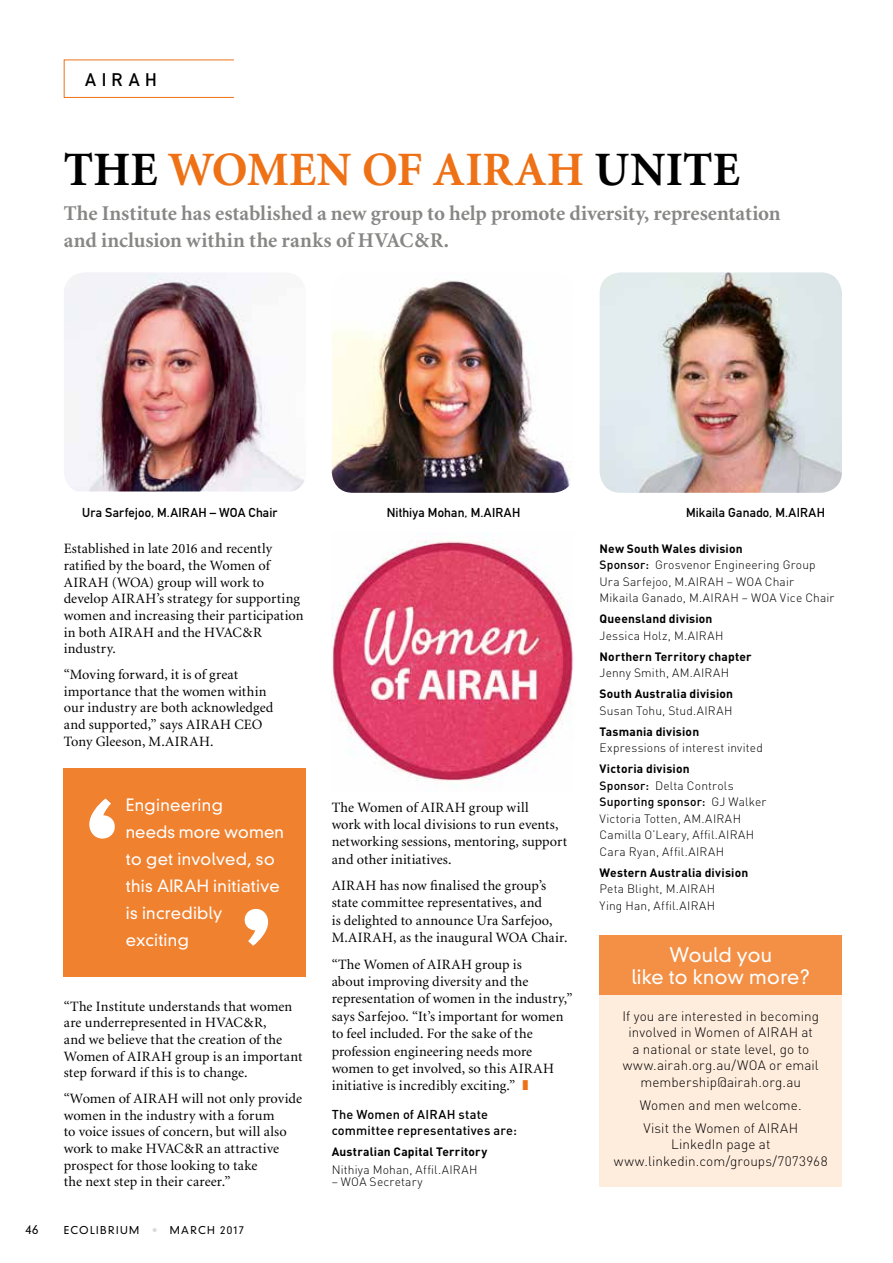
<style>
.page{position:relative;width:893px;height:1263px;background:#fff}
.page>*{position:absolute;margin:0;border:0;box-sizing:border-box;transform-origin:0 0}
.t1{font:700 48px "Minion";letter-spacing:.005em;color:#ee7116}
.t2{font:700 21px/27px "Minion";letter-spacing:-.005em;color:#878786}
.t3{font:300 19.5px/22.5px "DIN Neuzeit Grotesk";letter-spacing:.005em;color:#fff;text-align:center}
.t4{font:18px "DIN Mittelschrift";letter-spacing:.315em;color:#000}
.t5{font:300 16.5px/27px "DIN Neuzeit Grotesk";letter-spacing:.015em;color:#fff}
.t6{font:14.25px/16.6px "Minion";letter-spacing:.005em;color:#000}
.t7{font:300 13.5px/16.5px "DIN";letter-spacing:.01em;color:#000;text-align:center}
.t8{font:12.75px "DIN Mittelschrift";letter-spacing:.01em;color:#000}
.t9{font:500 12.75px/15.9px "DIN";letter-spacing:.01em;color:#000}
.t10{font:300 12px/16.6px "DIN";letter-spacing:.015em;color:#000}
.t11{font:700 12px "DIN";letter-spacing:.015em;color:#000}
.t12{font:300 12px "DIN Neuzeit Grotesk";color:#000}
.t13{font:300 10.5px "DIN Neuzeit Grotesk";letter-spacing:.125em;color:#000}
.s1{color:#000}
.s2{color:#dadada}
.s3{color:#ee7116}
.s4{font-weight:700}
.s5{font-weight:500}
</style>
<div class="page">
<div style="left:64px;top:60px;width:170px;height:38px;border:1px solid #ee7116"></div>
<img style="left:64px;top:273px;width:240px;height:218px">
<img style="left:332px;top:280px;width:238px;height:213px">
<img style="left:600px;top:272px;width:242px;height:221px">
<img style="left:332px;top:541px;width:242px;height:246px">
<div style="left:600px;top:989px;width:242px;height:197px;background:#feecdd"></div>
<div style="left:600px;top:935px;width:242px;height:60px;background:#f39046"></div>
<div style="left:64px;top:768px;width:242px;height:208px;background:#f0812f"></div>
<svg style="left:89px;top:798px;width:26px;height:40px"></svg>
<svg style="left:245px;top:909px;width:23px;height:37px"></svg>
<p class="t4" style="left:85px;top:69px;width:73px">AIRAH</p>
<h1 class="t1" style="left:64px;top:145px;width:677px"><span class="s1">THE</span> WOMEN OF AIRAH <span class="s1">UNITE</span></h1>
<h2 class="t2" style="left:64px;top:201px;width:718px">The Institute has established a new group to help promote diversity, representation and inclusion within the ranks of HVAC&amp;R.</h2>
<p class="t8" style="left:82px;top:505px;width:197px">Ura Sarfejoo, M.AIRAH – WOA Chair</p>
<p class="t8" style="left:387px;top:505px;width:135px">Nithiya Mohan, M.AIRAH</p>
<p class="t8" style="left:686px;top:505px;width:140px">Mikaila Ganado, M.AIRAH</p>
<p class="t6" style="left:64px;top:541px;width:241px">Established in late 2016 and recently ratified by the board, the Women of<br>AIRAH (WOA) group will work to develop AIRAH’s strategy for supporting women and increasing their participation in both AIRAH and the HVAC&amp;R industry.</p>
<p class="t6" style="left:64px;top:667px;width:211px">“Moving forward, it is of great importance that the women within our industry are both acknowledged and supported,” says AIRAH CEO<br>Tony Gleeson, M.AIRAH.</p>
<p class="t5" style="left:126px;top:791px;width:160px">Engineering<br>needs more women to get involved, so this AIRAH initiative is incredibly exciting</p>
<p class="t6" style="left:64px;top:998px;width:240px">“The Institute understands that women are underrepresented in HVAC&amp;R,<br>and we believe that the creation of the Women of AIRAH group is an important step forward if this is to change.</p>
<p class="t6" style="left:64px;top:1091px;width:240px">“Women of AIRAH will not only provide women in the industry with a forum<br>to voice issues of concern, but will also work to make HVAC&amp;R an attractive prospect for those looking to take<br>the next step in their career.”</p>
<p class="t12" style="left:25px;top:1222px;width:14px">46</p>
<p class="t13" style="left:64px;top:1223px;width:182px">ECOLIBRIUM <span class="s2">•</span> MARCH 2017</p>
<p class="t6" style="left:332px;top:799px;width:237px;line-height:17.4px">The Women of AIRAH group will<br>work with local divisions to run events, networking sessions, mentoring, support and other initiatives.</p>
<p class="t6" style="left:332px;top:877px;width:237px;line-height:17.4px">AIRAH has now finalised the group’s state committee representatives, and<br>is delighted to announce Ura Sarfejoo, M.AIRAH, as the inaugural WOA Chair.</p>
<p class="t6" style="left:332px;top:956px;width:243px;line-height:17.4px">“The Women of AIRAH group is<br>about improving diversity and the representation of women in the industry,” says Sarfejoo. “It’s important for women to feel included. For the sake of the profession engineering needs more women to get involved, so this AIRAH initiative is incredibly exciting.” <span class="s3">❚</span></p>
<p class="t9" style="left:332px;top:1106px;width:187px">The Women of AIRAH state committee representatives are:</p>
<p class="t11" style="left:332px;top:1144px;width:157px">Australian Capital Territory</p>
<p class="t10" style="left:332px;top:1161px;width:147px">Nithiya Mohan, Affil.AIRAH</p>
<p class="t10" style="left:332px;top:1174px;width:92px">– WOA Secretary</p>
<p class="t10" style="left:600px;top:540px;width:236px"><span class="s4">New South Wales division<br></span><span class="s5">Sponsor:</span> Grosvenor Engineering Group Ura Sarfejoo, M.AIRAH – WOA Chair Mikaila Ganado, M.AIRAH – WOA Vice Chair</p>
<p class="t11" style="left:600px;top:611px;width:114px">Queensland division</p>
<p class="t10" style="left:600px;top:627px;width:125px">Jessica Holz, M.AIRAH</p>
<p class="t11" style="left:600px;top:648px;width:154px">Northern Territory chapter</p>
<p class="t10" style="left:600px;top:664px;width:131px">Jenny Smith, AM.AIRAH</p>
<p class="t11" style="left:600px;top:686px;width:135px">South Australia division</p>
<p class="t10" style="left:600px;top:702px;width:135px">Susan Tohu, Stud.AIRAH</p>
<p class="t11" style="left:600px;top:723px;width:101px">Tasmania division</p>
<p class="t10" style="left:600px;top:739px;width:165px">Expressions of interest invited</p>
<p class="t10" style="left:600px;top:760px;width:168px"><span class="s4">Victoria division<br></span><span class="s5">Sponsor:</span> Delta Controls<br><span class="s5">Suporting sponsor:</span> GJ Walker<br>Victoria Totten, AM.AIRAH<br>Camilla O’Leary, Affil.AIRAH<br>Cara Ryan, Affil.AIRAH</p>
<p class="t11" style="left:600px;top:864px;width:150px">Western Australia division</p>
<p class="t10" style="left:600px;top:880px;width:117px">Peta Blight, M.AIRAH<br>Ying Han, Affil.AIRAH</p>
<h3 class="t3" style="left:632px;top:943px;width:180px">Would you<br>like to know more?</h3>
<p class="t7" style="left:622px;top:1008px;width:198px">If you are interested in becoming involved in Women of AIRAH at<br>a national or state level, go to www.airah.org.au/WOA or email membership@airah.org.au</p>
<p class="t7" style="left:640px;top:1093px;width:163px;line-height:23px;text-align:left">Women and men welcome.<br>Visit the Women of AIRAH</p>
<p class="t7" style="left:614px;top:1136px;width:215px">LinkedIn page at www.linkedin.com/groups/7073968</p>
</div>
